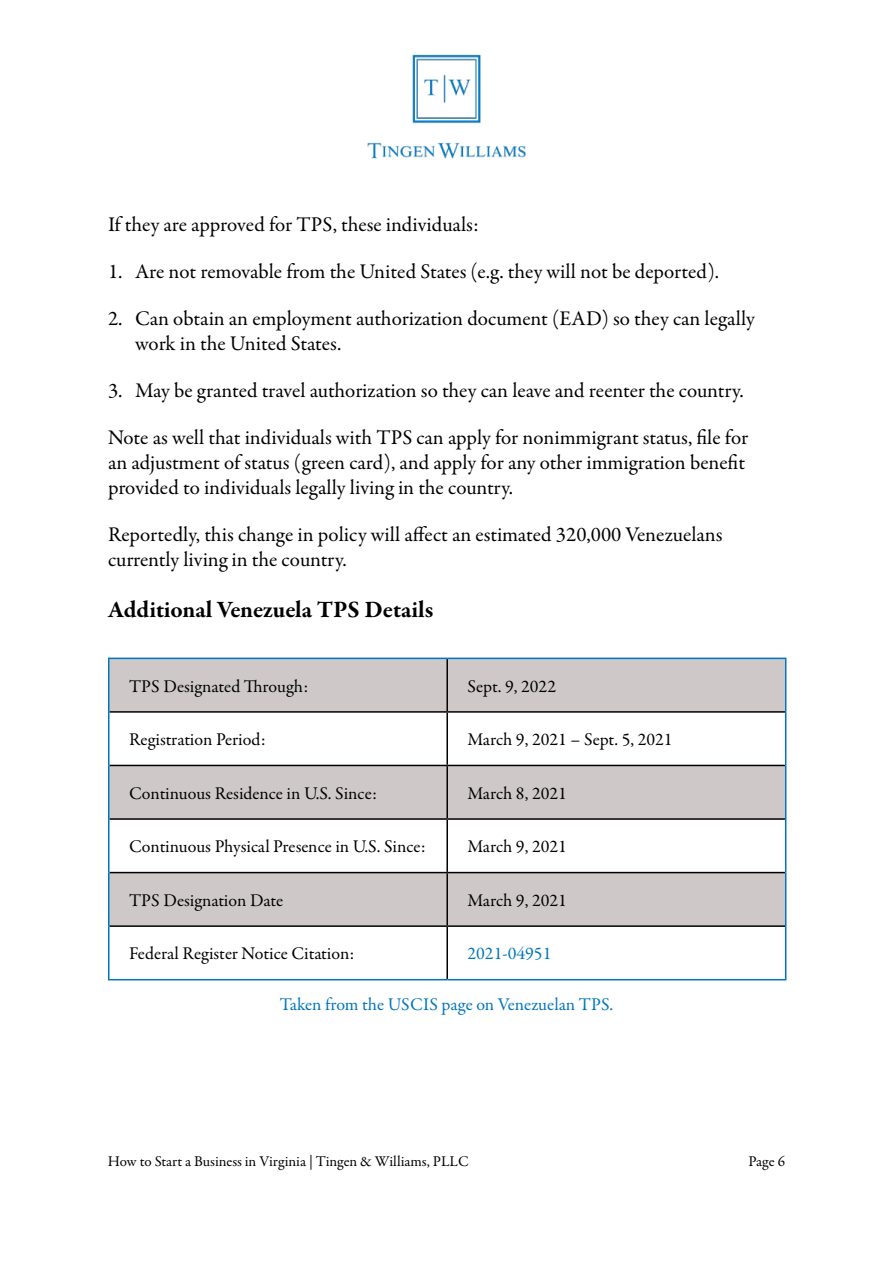
<style>
.page{position:relative;width:893px;height:1263px;background:#fff}
.page>*{position:absolute;margin:0;border:0;box-sizing:border-box;transform-origin:0 0}
.t1{font:700 24px "Garamond Premr Pro";color:#000}
.t2{font:21px/25.2px "Garamond Premr Pro";color:#000}
.t3{font:18px "Garamond Premr Pro";color:#000}
.t4{font:18px "Garamond Premr Pro";color:#0075bb}
.t5{font:15px "Garamond Premr Pro";color:#000}
</style>
<div class="page">
<img style="left:367px;top:54px;width:159px;height:105px">
<svg style="left:110px;top:659px;width:675px;height:266px;fill:#cec9c8"></svg>
<hr style="left:446px;top:659px;width:2px;height:52px;background:#000">
<hr style="left:110px;top:711px;width:337px;height:2px;background:#000">
<hr style="left:447px;top:711px;width:338px;height:2px;background:#000">
<hr style="left:446px;top:713px;width:2px;height:52px;background:#000">
<hr style="left:110px;top:765px;width:337px;height:1px;background:#000">
<hr style="left:447px;top:765px;width:338px;height:1px;background:#000">
<hr style="left:446px;top:766px;width:2px;height:52px;background:#000">
<hr style="left:110px;top:818px;width:337px;height:2px;background:#000">
<hr style="left:447px;top:818px;width:338px;height:2px;background:#000">
<hr style="left:446px;top:820px;width:2px;height:52px;background:#000">
<hr style="left:110px;top:872px;width:337px;height:1px;background:#000">
<hr style="left:447px;top:872px;width:338px;height:1px;background:#000">
<hr style="left:446px;top:873px;width:2px;height:52px;background:#000">
<hr style="left:110px;top:925px;width:337px;height:2px;background:#000">
<hr style="left:447px;top:925px;width:338px;height:2px;background:#000">
<hr style="left:446px;top:927px;width:2px;height:52px;background:#000">
<hr style="left:108px;top:658px;width:339px;height:1px;background:#0075bb">
<hr style="left:108px;top:659px;width:2px;height:53px;background:#0075bb">
<hr style="left:447px;top:658px;width:339px;height:1px;background:#0075bb">
<hr style="left:785px;top:659px;width:1px;height:53px;background:#0075bb">
<hr style="left:108px;top:712px;width:2px;height:53px;background:#0075bb">
<hr style="left:785px;top:712px;width:1px;height:53px;background:#0075bb">
<hr style="left:108px;top:765px;width:2px;height:54px;background:#0075bb">
<hr style="left:785px;top:765px;width:1px;height:54px;background:#0075bb">
<hr style="left:108px;top:819px;width:2px;height:53px;background:#0075bb">
<hr style="left:785px;top:819px;width:1px;height:53px;background:#0075bb">
<hr style="left:108px;top:872px;width:2px;height:54px;background:#0075bb">
<hr style="left:785px;top:872px;width:1px;height:54px;background:#0075bb">
<hr style="left:108px;top:926px;width:2px;height:53px;background:#0075bb">
<hr style="left:785px;top:926px;width:1px;height:53px;background:#0075bb">
<hr style="left:108px;top:979px;width:339px;height:1px;background:#0075bb">
<hr style="left:447px;top:979px;width:339px;height:1px;background:#0075bb">
<p class="t2" style="left:108px;top:213px;width:372px">If they are approved for TPS, these individuals:</p>
<p class="t2" style="left:108px;top:259px;width:613px">1. Are not removable from the United States (e.g. they will not be deported).</p>
<p class="t2" style="left:135px;top:306px;width:621px;text-indent:-27px">2. Can obtain an employment authorization document (EAD) so they can legally work in the United States.</p>
<p class="t2" style="left:108px;top:378px;width:637px">3. May be granted travel authorization so they can leave and reenter the country.</p>
<p class="t2" style="left:108px;top:425px;width:642px">Note as well that individuals with TPS can apply for nonimmigrant status, file for an adjustment of status (green card), and apply for any other immigration benefit provided to individuals legally living in the country.</p>
<p class="t2" style="left:108px;top:522px;width:616px">Reportedly, this change in policy will affect an estimated 320,000 Venezuelans currently living in the country.</p>
<p class="t1" style="left:108px;top:594px;width:327px">Additional Venezuela TPS Details</p>
<p class="t3" style="left:129px;top:675px;width:181px">TPS Designated Through:</p>
<p class="t3" style="left:467px;top:675px;width:90px">Sept. 9, 2022</p>
<p class="t3" style="left:129px;top:729px;width:138px">Registration Period:</p>
<p class="t3" style="left:467px;top:729px;width:207px">March 9, 2021 – Sept. 5, 2021</p>
<p class="t3" style="left:129px;top:782px;width:249px">Continuous Residence in U.S. Since:</p>
<p class="t3" style="left:467px;top:782px;width:101px">March 8, 2021</p>
<p class="t3" style="left:129px;top:836px;width:298px">Continuous Physical Presence in U.S. Since:</p>
<p class="t3" style="left:467px;top:836px;width:101px">March 9, 2021</p>
<p class="t3" style="left:129px;top:889px;width:156px">TPS Designation Date</p>
<p class="t3" style="left:467px;top:889px;width:101px">March 9, 2021</p>
<p class="t3" style="left:129px;top:943px;width:227px">Federal Register Notice Citation:</p>
<p class="t4" style="left:467px;top:943px;width:85px">2021-04951</p>
<p class="t4" style="left:280px;top:993px;width:335px">Taken from the USCIS page on Venezuelan TPS.</p>
<p class="t5" style="left:108px;top:1152px;width:362px">How to Start a Business in Virginia | Tingen &amp; Williams, PLLC</p>
<p class="t5" style="left:748px;top:1152px;width:38px">Page 6</p>
</div>
